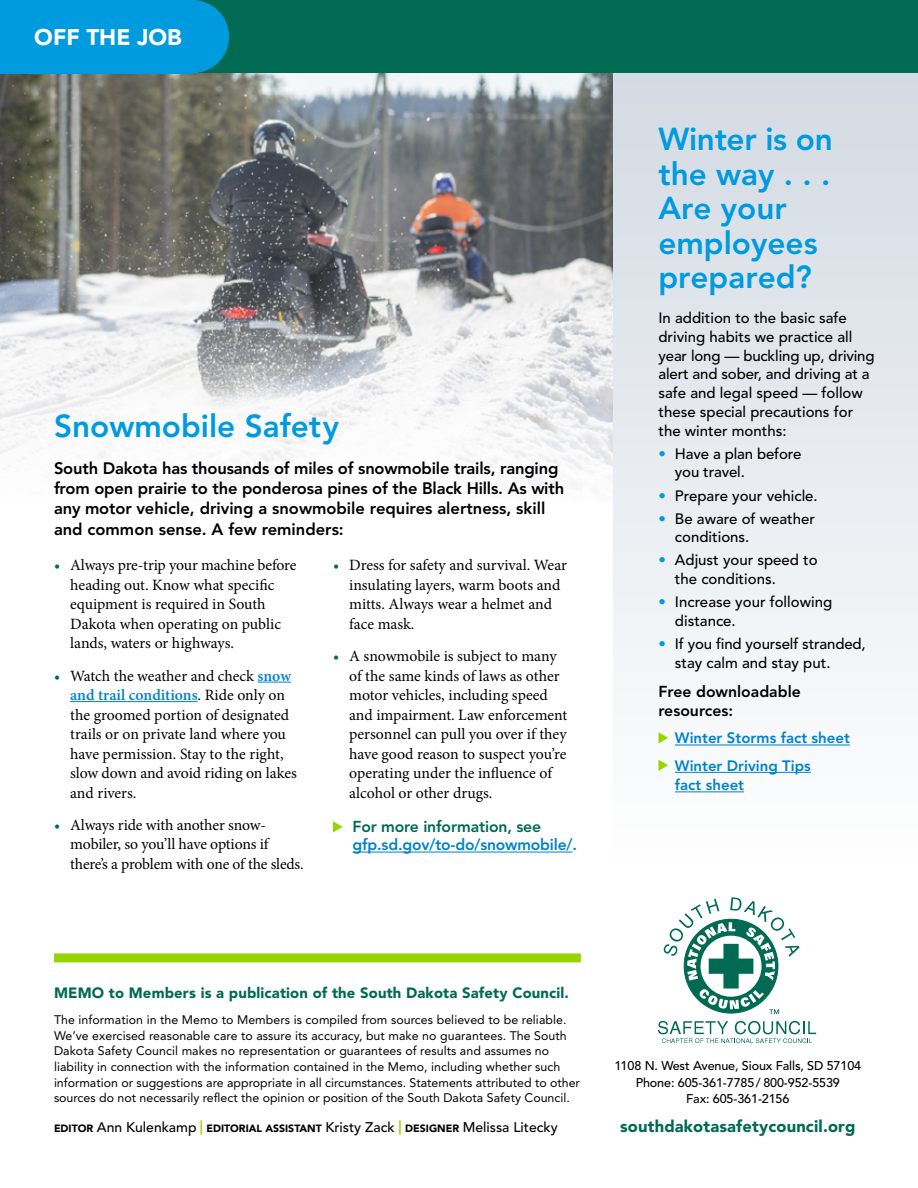
<style>
.page{position:relative;width:918px;height:1188px;background:#fff}
.page>*{position:absolute;margin:0;border:0;box-sizing:border-box;transform-origin:0 0}
.t1{font:800 31.5px/34.5px "Avenir LT Std";color:#009bde}
.t2{font:900 22.5px "Avenir LT Std";color:#fff}
.t3{font:800 16.5px/20.2px "Avenir LT Std";letter-spacing:-.01em;color:#000}
.t4{font:900 16.5px "Avenir LT Std";letter-spacing:.01em;color:#006a53}
.t5{font:15.75px/19.5px "Minion Pro";letter-spacing:-.005em;color:#000}
.t6{font:800 15.75px "Avenir LT Std";letter-spacing:-.01em;color:#0082ca}
.t7{font:800 15.75px/18.8px "Avenir LT Std";color:#000}
.t8{font:800 15.75px "Avenir LT Std";letter-spacing:-.01em;color:#006a53}
.t9{font:500 15px/18.8px "Avenir LT Std";color:#000}
.t10{font:800 15px/27.5px "Avenir LT Std";color:#0082ca}
.t11{font:900 14.85px "Avenir LT Std";letter-spacing:.01em;color:#006a53}
.t12{font:500 13.95px "Avenir LT Std";color:#000}
.t13{font:500 12.6px/16.5px "Avenir LT Std";letter-spacing:-.01em;color:#000;text-align:center}
.t14{font:12.3px/15.8px "Avenir LT Std";letter-spacing:.005em;color:#000}
.s1{color:#006a53}
.s2{font-weight:600;color:#0082ca}
.s3{color:#009bde}
.s4{font-weight:900;font-size:10.5px}
.s5{font-weight:800;font-size:14.25px;color:#95d600}
</style>
<div class="page">
<img style="left:0;top:73px;width:613px;height:414px">
<hr style="left:258px;top:682px;width:33px;height:1px;background:#0082ca">
<hr style="left:70px;top:701px;width:128px;height:1px;background:#0082ca">
<hr style="left:352px;top:852px;width:220px;height:1px;background:#0082ca">
<svg style="left:333px;top:821px;width:10px;height:11px"></svg>
<div style="left:613px;top:60px;width:305px;height:803px;background:linear-gradient(to bottom,#d3dae3,#fdfefe)"></div>
<hr style="left:675px;top:745px;width:175px;height:1px;background:#0082ca">
<hr style="left:675px;top:772px;width:136px;height:1px;background:#0082ca">
<hr style="left:675px;top:791px;width:69px;height:1px;background:#0082ca">
<svg style="left:658px;top:732px;width:10px;height:11px"></svg>
<svg style="left:658px;top:760px;width:10px;height:11px"></svg>
<div style="left:0;top:0;width:918px;height:73px;background:#006a53"></div>
<svg style="left:658px;top:1021px;width:158px;height:22px"></svg>
<svg style="left:663px;top:897px;width:136px;height:117px"></svg>
<div style="left:54px;top:953px;width:527px;height:9px;background:#95d600"></div>
<div style="left:0;top:0;width:193px;height:73px;background:#009bde"></div>
<div style="left:156px;top:0;width:73px;height:73px;background:#009bde;border-radius:50%"></div>
<h2 class="t2" style="left:34px;top:24px;width:149px">OFF THE JOB</h2>
<h1 class="t1" style="left:54px;top:409px;width:287px">Snowmobile Safety</h1>
<p class="t3" style="left:54px;top:458px;width:512px">South Dakota has thousands of miles of snowmobile trails, ranging from open prairie to the ponderosa pines of the Black Hills. As with any motor vehicle, driving a snowmobile requires alertness, skill and common sense. A few reminders:</p>
<p class="t5" style="left:70px;top:555px;width:228px;text-indent:-16px"><span class="s1">•</span> Always pre-trip your machine before heading out. Know what specific equipment is required in South<br>Dakota when operating on public lands, waters or highways.</p>
<p class="t5" style="left:70px;top:666px;width:228px;text-indent:-16px"><span class="s1">•</span> Watch the weather and check <span class="s2">snow and trail conditions</span>. Ride only on the groomed portion of designated trails or on private land where you have permission. Stay to the right, slow down and avoid riding on lakes and rivers.</p>
<p class="t5" style="left:70px;top:815px;width:235px;text-indent:-16px"><span class="s1">•</span> Always ride with another snow&shy;mobiler, so you’ll have options if there’s a problem with one of the sleds.</p>
<p class="t5" style="left:349px;top:555px;width:219px;text-indent:-16px"><span class="s1">•</span> Dress for safety and survival. Wear insulating layers, warm boots and mitts. Always wear a helmet and face mask.</p>
<p class="t5" style="left:349px;top:646px;width:220px;text-indent:-16px"><span class="s1">•</span> A snowmobile is subject to many of the same kinds of laws as other motor vehicles, including speed and impairment. Law enforcement personnel can pull you over if they have good reason to suspect you’re operating under the influence of alcohol or other drugs.</p>
<p class="t8" style="left:352px;top:817px;width:190px">For more information, see</p>
<p class="t6" style="left:352px;top:836px;width:226px">gfp.sd.gov/to-do/snowmobile/.</p>
<h1 class="t1" style="left:658px;top:122px;width:176px">Winter is on the way . . .<br>Are your employees prepared?</h1>
<p class="t9" style="left:658px;top:309px;width:218px">In addition to the basic safe driving habits we practice all year long — buckling up, driving alert and sober, and driving at a safe and legal speed — follow these special precautions for the winter months:</p>
<p class="t9" style="left:675px;top:445px;width:128px;text-indent:-16px"><span class="s3">•</span> Have a plan before you travel.</p>
<p class="t9" style="left:658px;top:486px;width:161px"><span class="s3">•</span> Prepare your vehicle.</p>
<p class="t9" style="left:675px;top:509px;width:142px;text-indent:-16px"><span class="s3">•</span> Be aware of weather conditions.</p>
<p class="t9" style="left:675px;top:551px;width:144px;text-indent:-16px"><span class="s3">•</span> Adjust your speed to the conditions.</p>
<p class="t9" style="left:675px;top:593px;width:159px;text-indent:-16px"><span class="s3">•</span> Increase your following distance.</p>
<p class="t9" style="left:675px;top:635px;width:192px;text-indent:-16px"><span class="s3">•</span> If you find yourself stranded, stay calm and stay put.</p>
<p class="t7" style="left:658px;top:683px;width:144px">Free downloadable resources:</p>
<p class="t10" style="left:675px;top:725px;width:176px">Winter Storms fact sheet<br>Winter Driving Tips</p>
<p class="t10" style="left:675px;top:771px;width:71px">fact sheet</p>
<p class="t11" style="left:54px;top:983px;width:516px">MEMO to Members is a publication of the South Dakota Safety Council.</p>
<p class="t14" style="left:54px;top:1012px;width:528px">The information in the Memo to Members is compiled from sources believed to be reliable.<br>We’ve exercised reasonable care to assure its accuracy, but make no guarantees. The South Dakota Safety Council makes no representation or guarantees of results and assumes no liability in connection with the information contained in the Memo, including whether such information or suggestions are appropriate in all circumstances. Statements attributed to other sources do not necessarily reflect the opinion or position of the South Dakota Safety Council.</p>
<p class="t12" style="left:54px;top:1119px;width:505px"><span class="s4">EDITOR</span> Ann Kulenkamp <span class="s5">|</span> <span class="s4">EDITORIAL ASSISTANT</span> Kristy Zack <span class="s5">|</span> <span class="s4">DESIGNER</span> Melissa Litecky</p>
<p class="t13" style="left:614px;top:1058px;width:248px">1108 N. West Avenue, Sioux Falls, SD 57104<br>Phone: 605-361-7785 / 800-952-5539<br>Fax: 605-361-2156</p>
<p class="t4" style="left:620px;top:1116px;width:237px">southdakotasafetycouncil.org</p>
</div>
